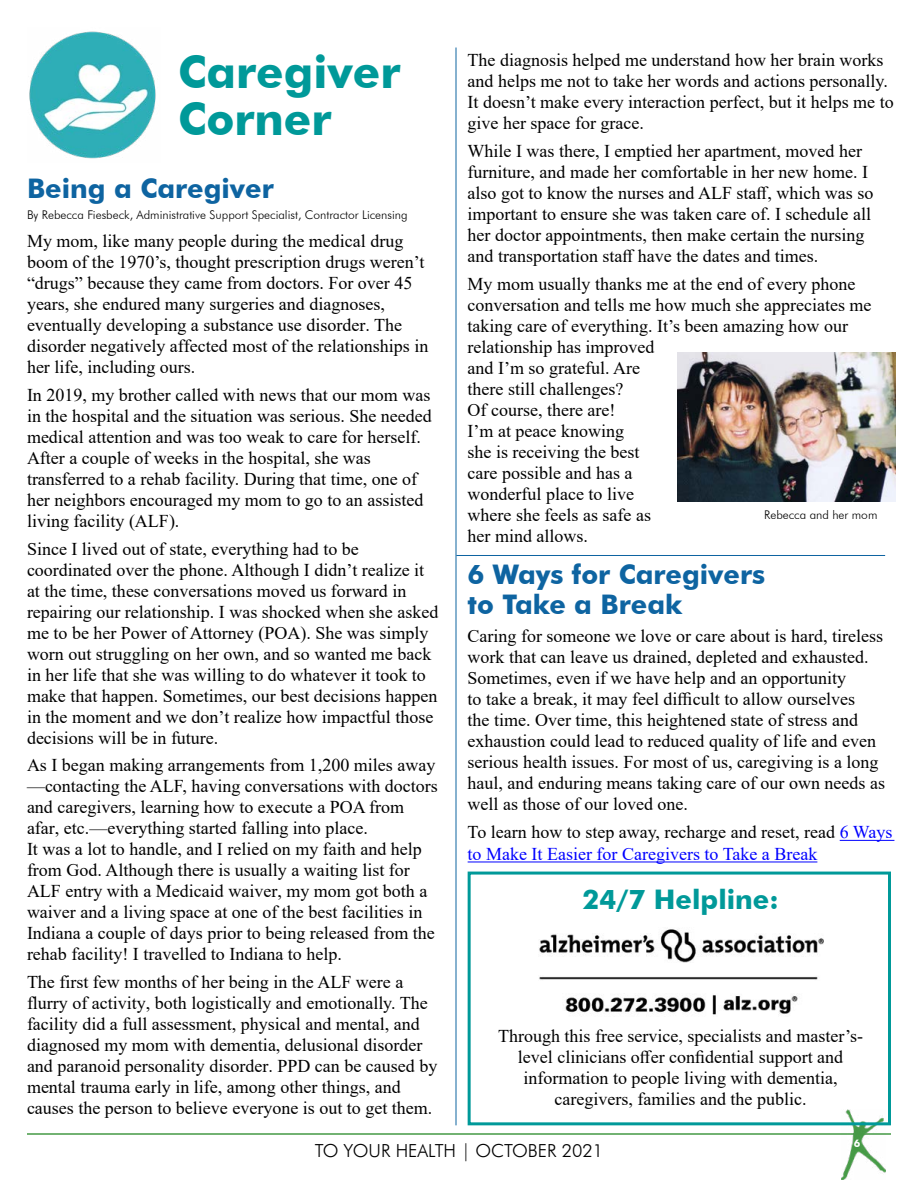
<style>
.page{position:relative;width:918px;height:1188px;background:#fff}
.page>*{position:absolute;margin:0;border:0;box-sizing:border-box;transform-origin:0 0}
.t1{font:700 45px/46.5px "Futura BT";color:#099}
.body_copy{font:700 27px/30px "Futura BT";color:#0e64a1}
.t2{font:700 27px "Futura BT";color:#099}
.body_copy-2{font:18px/21px "Times New Roman";color:#000}
.body_copy-3{font:18px/21.6px "Times New Roman";color:#00f}
.t3{font:300 18px "Futura BT";color:#000}
.body_copy-4{font:300 12px "Futura BT";color:#000}
.t4{font:700 10.5px "Futura BT";color:#fff}
.s1{color:#000}
</style>
<div class="page">
<hr style="left:27px;top:1133px;width:864px;height:2px;background:#449945">
<img style="left:841px;top:1109px;width:44px;height:71px">
<img style="left:29px;top:31px;width:127px;height:128px">
<hr style="left:456px;top:555px;width:429px;height:1px;background:#0e64a1">
<hr style="left:456px;top:48px;width:1px;height:1077px;background:#0e64a1">
<hr style="left:840px;top:840px;width:54px;height:1px;background:#00f">
<hr style="left:468px;top:862px;width:349px;height:1px;background:#00f">
<img style="left:677px;top:353px;width:219px;height:149px">
<div style="left:468px;top:872px;width:423px;height:253px;border:3px solid #099"></div>
<img style="left:539px;top:929px;width:285px;height:86px">
<h1 class="t1" style="left:178px;top:49px;width:224px">Caregiver<br>Corner</h1>
<p class="body_copy" style="left:27px;top:173px;width:248px">Being a Caregiver</p>
<p class="body_copy-4" style="left:27px;top:208px;width:382px">By Rebecca Fiesbeck, Administrative Support Specialist, Contractor Licensing</p>
<p class="body_copy-2" style="left:27px;top:230px;width:403px">My mom, like many people during the medical drug boom of the 1970’s, thought prescription drugs weren’t “drugs” because they came from doctors. For over 45 years, she endured many surgeries and diagnoses, eventually developing a substance use disorder. The disorder negatively affected most of the relationships in her life, including ours.</p>
<p class="body_copy-2" style="left:27px;top:384px;width:406px">In 2019, my brother called with news that our mom was in the hospital and the situation was serious. She needed medical attention and was too weak to care for herself.<br>After a couple of weeks in the hospital, she was transferred to a rehab facility. During that time, one of her neighbors encouraged my mom to go to an assisted living facility (ALF).</p>
<p class="body_copy-2" style="left:27px;top:538px;width:413px">Since I lived out of state, everything had to be coordinated over the phone. Although I didn’t realize it at the time, these conversations moved us forward in repairing our relationship. I was shocked when she asked me to be her Power of Attorney (POA). She was simply worn out struggling on her own, and so wanted me back in her life that she was willing to do whatever it took to make that happen. Sometimes, our best decisions happen in the moment and we don’t realize how impactful those decisions will be in future.</p>
<p class="body_copy-2" style="left:27px;top:754px;width:412px">As I began making arrangements from 1,200 miles away —contacting the ALF, having conversations with doctors and caregivers, learning how to execute a POA from afar, etc.—everything started falling into place.<br>It was a lot to handle, and I relied on my faith and help from God. Although there is usually a waiting list for ALF entry with a Medicaid waiver, my mom got both a waiver and a living space at one of the best facilities in Indiana a couple of days prior to being released from the rehab facility! I travelled to Indiana to help.</p>
<p class="body_copy-2" style="left:27px;top:971px;width:412px">The first few months of her being in the ALF were a flurry of activity, both logistically and emotionally. The facility did a full assessment, physical and mental, and diagnosed my mom with dementia, delusional disorder and paranoid personality disorder. PPD can be caused by mental trauma early in life, among other things, and causes the person to believe everyone is out to get them.</p>
<p class="body_copy-2" style="left:468px;top:49px;width:428px">The diagnosis helped me understand how her brain works and helps me not to take her words and actions personally.<br>It doesn’t make every interaction perfect, but it helps me to give her space for grace.</p>
<p class="body_copy-2" style="left:468px;top:140px;width:407px">While I was there, I emptied her apartment, moved her furniture, and made her comfortable in her new home. I also got to know the nurses and ALF staff, which was so important to ensure she was taken care of. I schedule all her doctor appointments, then make certain the nursing and transportation staff have the dates and times.</p>
<p class="body_copy-2" style="left:468px;top:273px;width:405px">My mom usually thanks me at the end of every phone conversation and tells me how much she appreciates me taking care of everything. It’s been amazing how our relationship has improved<br>and I’m so grateful. Are<br>there still challenges?<br>Of course, there are!<br>I’m at peace knowing<br>she is receiving the best<br>care possible and has a<br>wonderful place to live<br>where she feels as safe as<br>her mind allows.</p>
<p class="body_copy-4" style="left:764px;top:508px;width:115px">Rebecca and her mom</p>
<h2 class="body_copy" style="left:468px;top:560px;width:299px">6 Ways for Caregivers to Take a Break</h2>
<p class="body_copy-2" style="left:468px;top:625px;width:419px">Caring for someone we love or care about is hard, tireless work that can leave us drained, depleted and exhausted.<br>Sometimes, even if we have help and an opportunity<br>to take a break, it may feel difficult to allow ourselves<br>the time. Over time, this heightened state of stress and exhaustion could lead to reduced quality of life and even serious health issues. For most of us, caregiving is a long haul, and enduring means taking care of our own needs as well as those of our loved one.</p>
<p class="body_copy-3" style="left:468px;top:821px;width:426px"><span class="s1">To learn how to step away, recharge and reset, read</span> 6 Ways to Make It Easier for Caregivers to Take a Break</p>
<h2 class="t2" style="left:583px;top:883px;width:198px">24/7 Helpline:</h2>
<p class="body_copy-2" style="left:498px;top:1024px;width:367px;text-align:center">Through this free service, specialists and master’s&shy;level clinicians offer confidential support and information to people living with dementia, caregivers, families and the public.</p>
<p class="t3" style="left:315px;top:1139px;width:290px">TO YOUR HEALTH | OCTOBER 2021</p>
<p class="t4" style="left:854px;top:1137px;width:8px">6</p>
</div>
